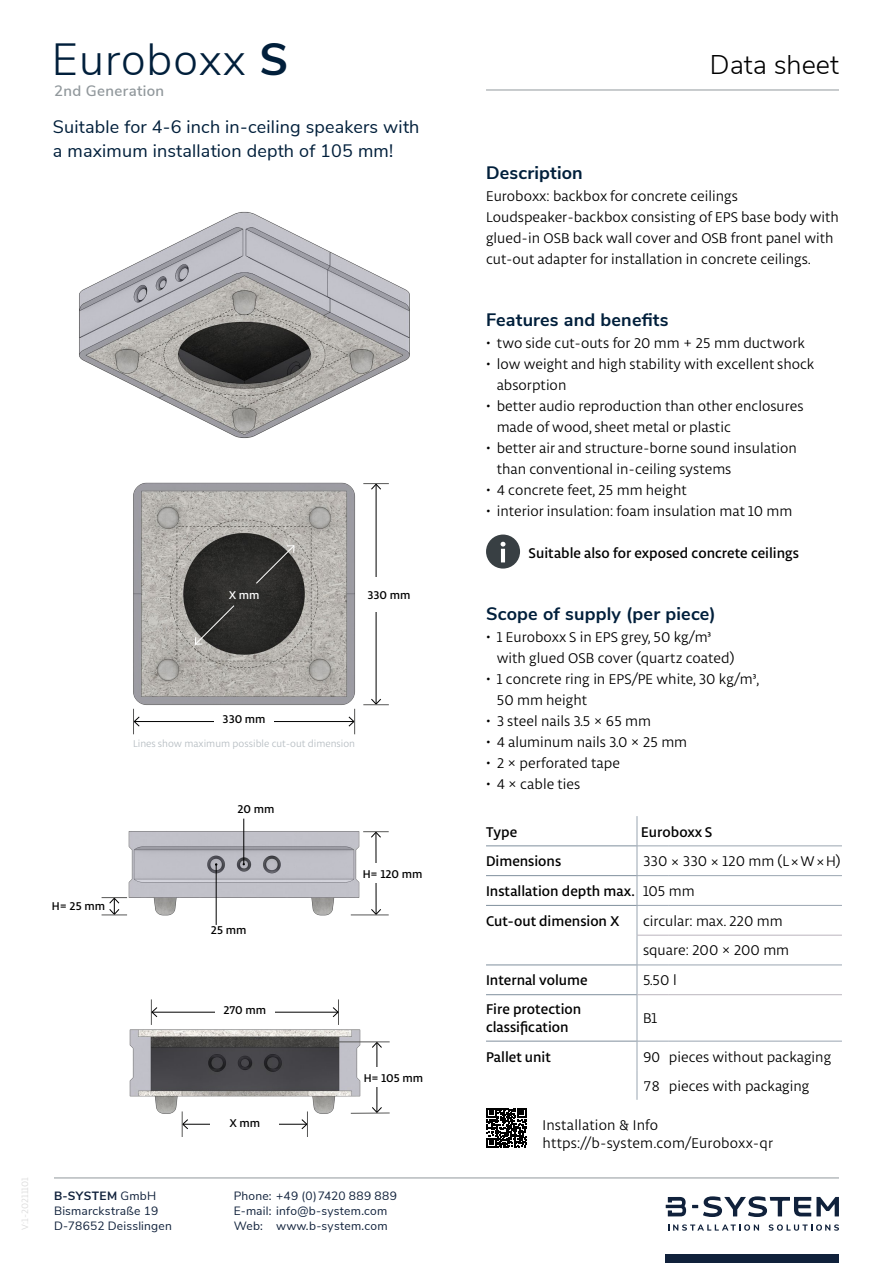
<style>
.page{position:relative;width:893px;height:1263px;background:#fff}
.page>*{position:absolute;margin:0;border:0;box-sizing:border-box;transform-origin:0 0}
.t1{font:300 45px "Nunito Sans";letter-spacing:.025em;color:#011f3b}
.t2{font:300 27px "Nunito Sans";color:#000}
.t3{font:18px/24px "Nunito Sans";letter-spacing:.01em;color:#011f3b}
.t4{font:700 18px "Nunito Sans";letter-spacing:.01em;color:#011f3b}
.t5{font:15px/21px "Libertad";color:#000}
.t6{font:500 15px/29.8px "Libertad";color:#000}
.t7{font:600 15px "Nunito Sans";letter-spacing:.025em;color:#91989c}
.t8{font:12px/15px "Nunito Sans";letter-spacing:.015em;color:#10213b}
.t9{font:500 12px "Libertad";color:#000}
.t10{font:500 12px "Libertad";color:#fff}
.t11{font:10.5px "Libertad";color:#b6bdc2}
.t12{font:9.75px "Libertad";color:#dadada}
.s1{font-weight:700}
.s2{font-weight:400}
</style>
<div class="page">
<svg style="left:666px;top:1197px;width:20px;height:19px"></svg>
<svg style="left:692px;top:1196px;width:147px;height:21px"></svg>
<svg style="left:668px;top:1224px;width:91px;height:7px"></svg>
<svg style="left:769px;top:1224px;width:70px;height:7px"></svg>
<div style="left:666px;top:1254px;width:173px;height:9px;background:#10213b"></div>
<hr style="left:54px;top:1178px;width:785px;height:1px;background:#91989c">
<svg style="left:487px;top:1108px;width:40px;height:40px"></svg>
<div style="left:486px;top:534px;width:34px;height:35px;background:#383f43;border-radius:50%"></div>
<svg style="left:501px;top:542px;width:4px;height:20px"></svg>
<hr style="left:637px;top:846px;width:32px;height:1px;background:#9aa5b1">
<hr style="left:669px;top:846px;width:173px;height:1px;background:#9aa5b1">
<hr style="left:637px;top:875px;width:32px;height:1px;background:#9aa5b1">
<hr style="left:669px;top:875px;width:173px;height:1px;background:#9aa5b1">
<hr style="left:637px;top:905px;width:32px;height:1px;background:#9aa5b1">
<hr style="left:669px;top:905px;width:173px;height:1px;background:#9aa5b1">
<hr style="left:637px;top:965px;width:32px;height:1px;background:#9aa5b1">
<hr style="left:669px;top:965px;width:173px;height:1px;background:#9aa5b1">
<hr style="left:637px;top:1041px;width:32px;height:1px;background:#9aa5b1">
<hr style="left:669px;top:1041px;width:173px;height:1px;background:#9aa5b1">
<hr style="left:486px;top:846px;width:151px;height:1px;background:#808f9d">
<hr style="left:486px;top:875px;width:151px;height:1px;background:#808f9d">
<hr style="left:486px;top:905px;width:151px;height:1px;background:#808f9d">
<hr style="left:486px;top:965px;width:151px;height:1px;background:#808f9d">
<hr style="left:486px;top:994px;width:151px;height:1px;background:#808f9d">
<hr style="left:486px;top:1041px;width:151px;height:1px;background:#808f9d">
<hr style="left:637px;top:816px;width:1px;height:30px;background:#9aa5b1">
<svg style="left:637px;top:846px;width:1px;height:59px"></svg>
<hr style="left:637px;top:905px;width:1px;height:30px;background:#9aa5b1">
<hr style="left:637px;top:935px;width:1px;height:30px;background:#9aa5b1">
<hr style="left:637px;top:965px;width:1px;height:30px;background:#9aa5b1">
<hr style="left:637px;top:995px;width:1px;height:46px;background:#9aa5b1">
<hr style="left:637px;top:1041px;width:1px;height:30px;background:#9aa5b1">
<svg style="left:637px;top:1071px;width:1px;height:29px"></svg>
<hr style="left:637px;top:935px;width:32px;height:1px;background:#bab5bd">
<hr style="left:669px;top:935px;width:173px;height:1px;background:#bab5bd">
<hr style="left:637px;top:994px;width:32px;height:1px;background:#bab5bd">
<hr style="left:669px;top:994px;width:173px;height:1px;background:#bab5bd">
<img style="left:79px;top:211px;width:331px;height:227px">
<img style="left:133px;top:482px;width:256px;height:253px">
<hr style="left:134px;top:721px;width:220px;height:1px;background:#000">
<div style="left:214px;top:710px;width:60px;height:17px;background:#fff"></div>
<svg style="left:133px;top:709px;width:7px;height:25px"></svg>
<svg style="left:348px;top:709px;width:7px;height:25px"></svg>
<hr style="left:376px;top:484px;width:1px;height:220px;background:#000">
<svg style="left:363px;top:698px;width:26px;height:7px"></svg>
<svg style="left:363px;top:483px;width:26px;height:7px"></svg>
<div style="left:367px;top:577px;width:17px;height:34px;background:#fff"></div>
<img style="left:129px;top:999px;width:261px;height:138px">
<hr style="left:183px;top:1124px;width:124px;height:1px;background:#000">
<div style="left:211px;top:1114px;width:68px;height:17px;background:#fff"></div>
<svg style="left:182px;top:1111px;width:7px;height:26px"></svg>
<svg style="left:301px;top:1111px;width:7px;height:26px"></svg>
<hr style="left:377px;top:1042px;width:1px;height:70px;background:#000">
<svg style="left:371px;top:1106px;width:11px;height:7px"></svg>
<svg style="left:371px;top:1042px;width:11px;height:6px"></svg>
<div style="left:364px;top:1067px;width:72px;height:20px;background:#fff"></div>
<hr style="left:351px;top:1113px;width:39px;height:1px;background:#575756">
<hr style="left:336px;top:1041px;width:54px;height:1px;background:#575756">
<hr style="left:152px;top:1012px;width:186px;height:1px;background:#000">
<svg style="left:151px;top:999px;width:7px;height:26px"></svg>
<svg style="left:332px;top:999px;width:7px;height:26px"></svg>
<div style="left:215px;top:1001px;width:60px;height:17px;background:#fff"></div>
<img style="left:101px;top:818px;width:288px;height:103px">
<hr style="left:216px;top:864px;width:1px;height:61px;background:#000">
<hr style="left:243px;top:819px;width:1px;height:45px;background:#000">
<hr style="left:376px;top:832px;width:1px;height:82px;background:#000">
<svg style="left:371px;top:908px;width:10px;height:7px"></svg>
<div style="left:363px;top:863px;width:68px;height:20px;background:#fff"></div>
<hr style="left:351px;top:915px;width:38px;height:1px;background:#575756">
<svg style="left:363px;top:831px;width:26px;height:7px"></svg>
<div style="left:37px;top:901px;width:68px;height:19px;background:#fff"></div>
<svg style="left:102px;top:897px;width:25px;height:19px"></svg>
<hr style="left:486px;top:90px;width:353px;height:1px;background:#91989c">
<svg style="left:255px;top:545px;width:40px;height:39px"></svg>
<svg style="left:194px;top:605px;width:41px;height:40px"></svg>
<h1 class="t1" style="left:52px;top:27px;width:238px">Euroboxx <span class="s1">S</span></h1>
<p class="t7" style="left:54px;top:80px;width:112px">2nd Generation</p>
<p class="t3" style="left:53px;top:114px;width:368px">Suitable for 4-6 inch in-ceiling speakers with a maximum installation depth of 105 mm!</p>
<p class="t10" style="left:229px;top:587px;width:32px">X mm</p>
<p class="t9" style="left:367px;top:587px;width:45px">330 mm</p>
<p class="t9" style="left:52px;top:898px;width:55px">H= 25 mm</p>
<p class="t9" style="left:223px;top:711px;width:45px">330 mm</p>
<p class="t11" style="left:133px;top:737px;width:224px">Lines show maximum possible cut-out dimension</p>
<p class="t9" style="left:238px;top:801px;width:38px">20 mm</p>
<p class="t9" style="left:211px;top:922px;width:37px">25 mm</p>
<p class="t9" style="left:363px;top:866px;width:61px">H= 120 mm</p>
<p class="t12" style="left:19px;top:1230px;width:55px;rotate:-90deg">V:1-20211101</p>
<p class="t9" style="left:224px;top:1002px;width:44px">270 mm</p>
<p class="t9" style="left:230px;top:1115px;width:32px">X mm</p>
<p class="t9" style="left:364px;top:1070px;width:61px">H= 105 mm</p>
<p class="t8" style="left:54px;top:1188px;width:119px"><span class="s1">B-SYSTEM</span> GmbH<br>Bismarckstraße 19<br>D-78652 Deisslingen</p>
<p class="t8" style="left:234px;top:1188px;width:165px">Phone: +49 (0) 7420 889 889<br>E-mail: info@b-system.com<br>Web: www.b-system.com</p>
<h2 class="t2" style="left:710px;top:45px;width:131px">Data sheet</h2>
<p class="t4" style="left:486px;top:159px;width:98px">Description</p>
<p class="t5" style="left:486px;top:185px;width:354px">Euroboxx: backbox for concrete ceilings Loudspeaker-backbox consisting of EPS base body with glued-in OSB back wall cover and OSB front panel with cut-out adapter for installation in concrete ceilings.</p>
<p class="t4" style="left:486px;top:306px;width:184px">Features and benefits</p>
<p class="t5" style="left:486px;top:332px;width:321px">• two side cut-outs for 20 mm + 25 mm ductwork</p>
<p class="t5" style="left:497px;top:353px;width:319px;text-indent:-11px">• low weight and high stability with excellent shock absorption</p>
<p class="t5" style="left:497px;top:395px;width:308px;text-indent:-11px">• better audio reproduction than other enclosures made of wood, sheet metal or plastic</p>
<p class="t5" style="left:497px;top:437px;width:302px;text-indent:-11px">• better air and structure-borne sound insulation than conventional in-ceiling systems</p>
<p class="t5" style="left:486px;top:479px;width:203px">• 4 concrete feet, 25 mm height</p>
<p class="t5" style="left:486px;top:500px;width:308px">• interior insulation: foam insulation mat 10 mm</p>
<p class="t6" style="left:529px;top:538px;width:272px">Suitable also for exposed concrete ceilings</p>
<p class="t4" style="left:486px;top:600px;width:231px">Scope of supply (per piece)</p>
<p class="t5" style="left:497px;top:626px;width:239px;text-indent:-11px">• 1 Euroboxx S in EPS grey, 50 kg/m³ with glued OSB cover (quartz coated)</p>
<p class="t5" style="left:497px;top:668px;width:264px;text-indent:-11px">• 1 concrete ring in EPS/PE white, 30 kg/m³,<br>50 mm height</p>
<p class="t5" style="left:486px;top:710px;width:167px">• 3 steel nails 3.5 × 65 mm</p>
<p class="t5" style="left:486px;top:731px;width:203px">• 4 aluminum nails 3.0 × 25 mm</p>
<p class="t5" style="left:486px;top:752px;width:135px">• 2 × perforated tape</p>
<p class="t5" style="left:486px;top:773px;width:96px">• 4 × cable ties</p>
<p class="t6" style="left:486px;top:817px;width:33px">Type</p>
<p class="t6" style="left:641px;top:817px;width:73px">Euroboxx S</p>
<p class="t6" style="left:486px;top:846px;width:77px">Dimensions</p>
<p class="t6" style="left:486px;top:846px;width:356px;text-indent:157px"><span class="s2">330 × 330 × 120 mm (L × W × H)<br></span>Installation depth max. <span class="s2">105 mm<br></span>Cut-out dimension X</p>
<p class="t5" style="left:643px;top:906px;width:148px;line-height:29.7px">circular: max. 220 mm square: 200 × 200 mm</p>
<p class="t6" style="left:486px;top:965px;width:103px">Internal volume</p>
<p class="t5" style="left:643px;top:969px;width:35px">5.50 l</p>
<p class="t6" style="left:486px;top:1000px;width:97px;line-height:18px">Fire protection classification</p>
<p class="t5" style="left:643px;top:1007px;width:16px">B1</p>
<p class="t6" style="left:486px;top:1041px;width:66px">Pallet unit</p>
<p class="t5" style="left:643px;top:1042px;width:190px;line-height:29.2px">90 pieces without packaging<br>78 pieces with packaging</p>
<p class="t5" style="left:542px;top:1116px;width:232px;line-height:18px">Installation &amp; Info https://b-system.com/Euroboxx-qr</p>
</div>
